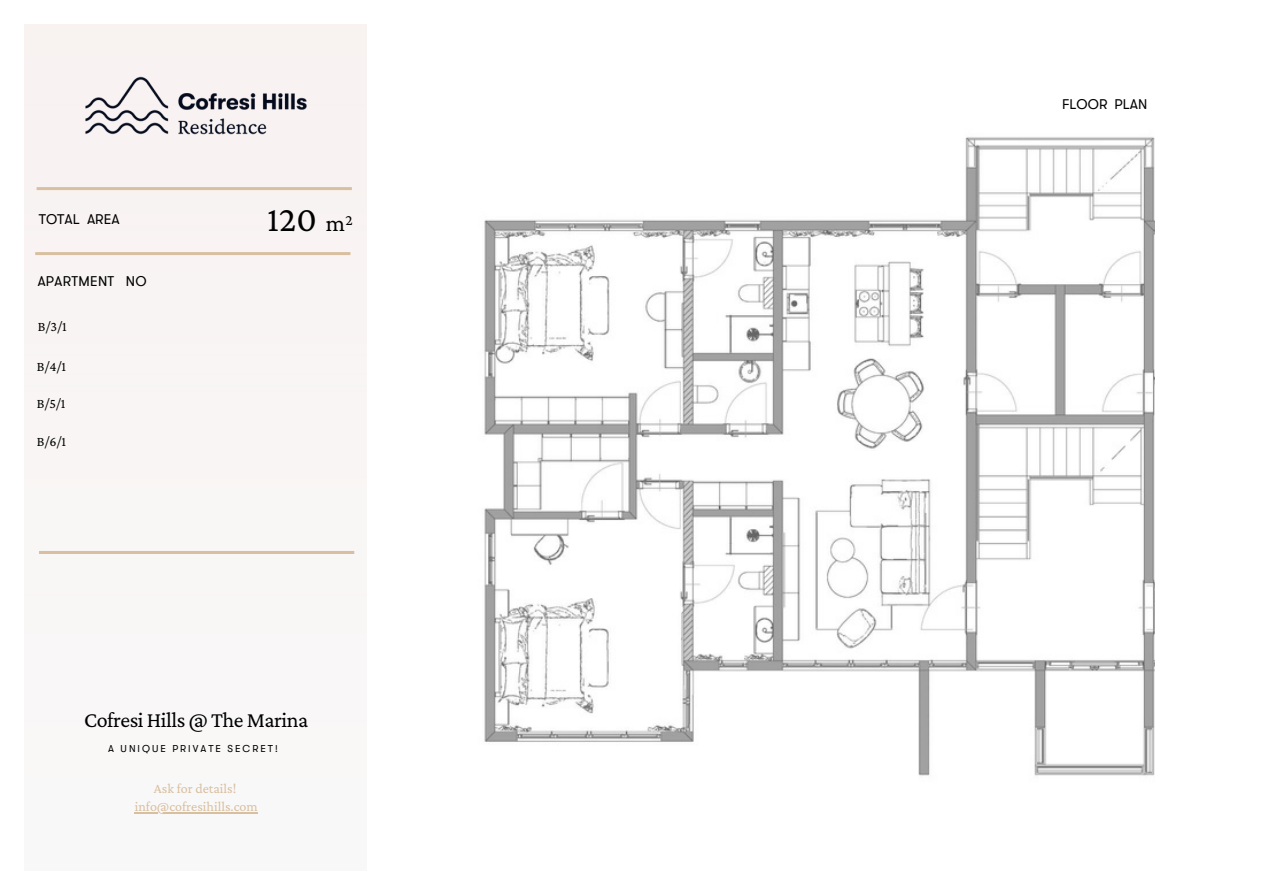
<style>
.page{position:relative;width:1262px;height:893px;background:#fff}
.page>*{position:absolute;margin:0;border:0;box-sizing:border-box;transform-origin:0 0}
.t1{font:36px "Crimson Pro";color:#000}
.t2{font:24px "Crimson Pro";color:#000}
.t3{font:22px "Crimson Pro";letter-spacing:-.02em;color:#000}
.t4{font:15.4px "Crimson Pro";color:#000}
.t5{font:14px "Crimson Pro";color:#d8bf9f}
.t6{font:14px "Crimson Pro";color:#000}
.t7{font:14px "GT Walsheim Pro";color:#000}
.t8{font:14px "GT Walsheim Pro";letter-spacing:.02em;color:#000}
.t9{font:10px "GT Walsheim Pro";letter-spacing:.2em;color:#000}
</style>
<div class="page">
<img style="left:42px;top:44px;width:309px;height:121px">
<img style="left:484px;top:137px;width:671px;height:639px">
<hr style="left:35px;top:252px;width:315px;height:3px;background:#d8bf9f">
<hr style="left:37px;top:187px;width:315px;height:3px;background:#d8bf9f">
<hr style="left:39px;top:551px;width:315px;height:3px;background:#d8bf9f">
<hr style="left:135px;top:812px;width:123px;height:1px;background:#d8bf9f">
<p class="t7" style="left:39px;top:212px;width:82px">TOTAL AREA</p>
<p class="t8" style="left:38px;top:272px;width:110px">APARTMENT NO</p>
<p class="t6" style="left:38px;top:318px;width:30px">B/3/1</p>
<p class="t6" style="left:37px;top:358px;width:31px">B/4/1</p>
<p class="t6" style="left:37px;top:395px;width:30px">B/5/1</p>
<p class="t6" style="left:37px;top:434px;width:31px">B/6/1</p>
<p class="t1" style="left:267px;top:198px;width:51px">120</p>
<p class="t2" style="left:326px;top:209px;width:21px">m</p>
<p class="t4" style="left:345px;top:212px;width:9px">2</p>
<p class="t3" style="left:84px;top:707px;width:225px">Cofresi Hills @ The Marina</p>
<p class="t9" style="left:108px;top:743px;width:171px">A UNIQUE PRIVATE SECRET!</p>
<p class="t5" style="left:154px;top:780px;width:84px">Ask for details!</p>
<p class="t5" style="left:135px;top:798px;width:124px">info@cofresihills.com</p>
<p class="t7" style="left:1062px;top:97px;width:87px">FLOOR PLAN</p>
</div>
